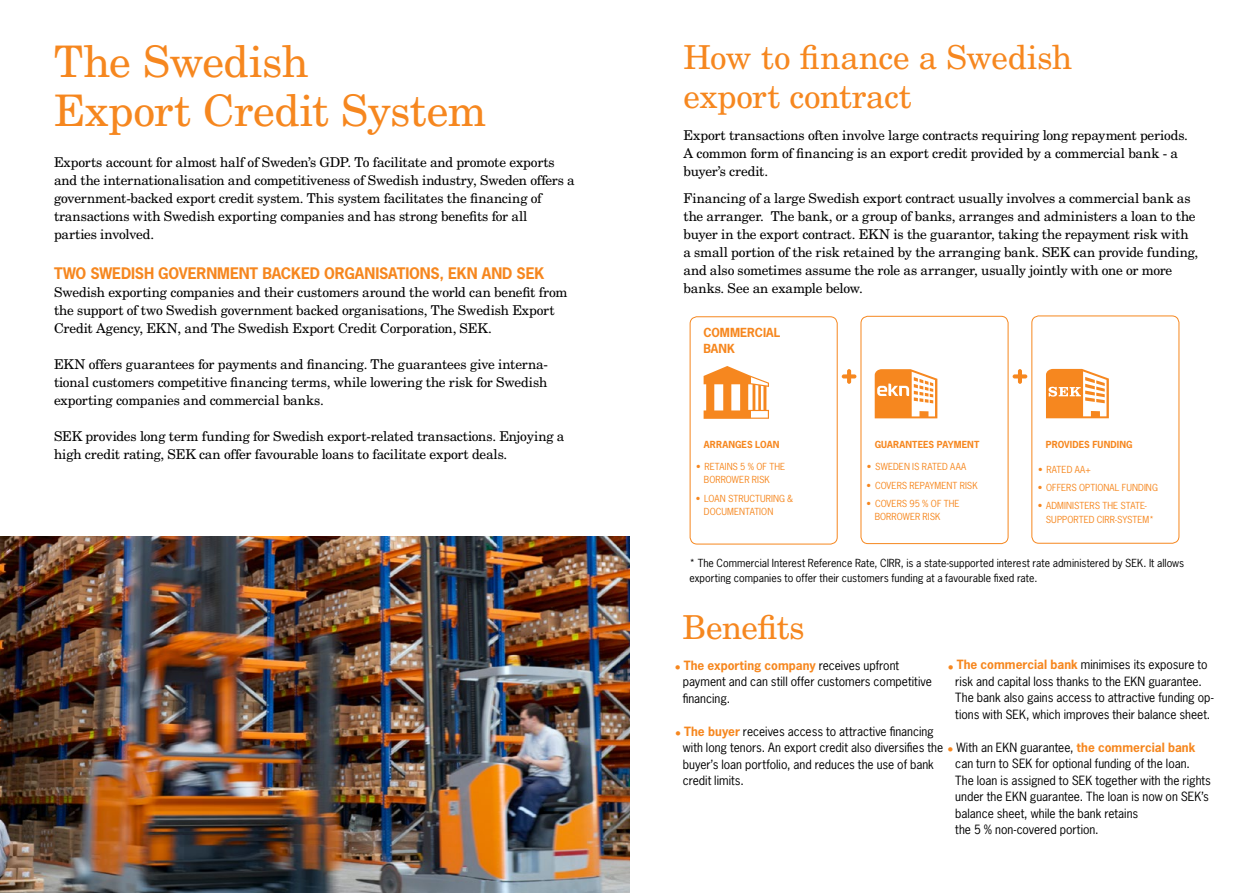
<style>
.page{position:relative;width:1259px;height:893px;background:#fff}
.page>*{position:absolute;margin:0;border:0;box-sizing:border-box;transform-origin:0 0}
.t1{font:43.5px/49.5px "New Century Schlbk LT Std";letter-spacing:-.01em;color:#f6871f}
.t2{font:33px/39px "New Century Schlbk LT Std";letter-spacing:-.01em;color:#f6871f}
.t3{font:700 15px "News Gothic Std";letter-spacing:-.01em;color:#f6871f}
.t4{font:13.5px/18px "New Century Schlbk LT Std";letter-spacing:-.01em;color:#000}
.t5{font:12px/16.5px "News Gothic Std";color:#000}
.t6{font:700 11.85px/15.8px "News Gothic Std";letter-spacing:.005em;color:#f6871f}
.t7{font:10.5px/15px "News Gothic Std";letter-spacing:.005em;color:#000}
.t8{font:9.15px/13px "News Gothic Std";letter-spacing:.005em;color:#f6871f}
.t9{font:700 9.15px "News Gothic Std";letter-spacing:.01em;color:#f6871f}
.s1{color:#f6871f}
.s2{font-weight:700;color:#f6871f}
</style>
<div class="page">
<img style="left:0;top:537px;width:629px;height:356px">
<svg style="left:847px;top:369px;width:4px;height:15px"></svg>
<svg style="left:841px;top:374px;width:15px;height:4px"></svg>
<div style="left:689px;top:316px;width:148px;height:229px;border:1px solid #f6871f;border-radius:7px"></div>
<div style="left:860px;top:316px;width:148px;height:228px;border:1px solid #f6871f;border-radius:7px"></div>
<div style="left:1031px;top:315px;width:148px;height:229px;border:1px solid #f6871f;border-radius:7px"></div>
<svg style="left:1018px;top:369px;width:4px;height:15px"></svg>
<svg style="left:1012px;top:374px;width:15px;height:4px"></svg>
<svg style="left:874px;top:369px;width:63px;height:49px"></svg>
<svg style="left:1046px;top:369px;width:63px;height:49px"></svg>
<svg style="left:703px;top:366px;width:66px;height:53px"></svg>
<h1 class="t1" style="left:54px;top:37px;width:434px">The Swedish<br>Export Credit System</h1>
<h2 class="t2" style="left:683px;top:37px;width:390px">How to finance a Swedish export contract</h2>
<p class="t4" style="left:54px;top:153px;width:522px">Exports account for almost half of Sweden’s GDP. To facilitate and promote exports and the internationalisation and competitiveness of Swedish industry, Sweden offers a government-backed export credit system. This system facilitates the financing of transactions with Swedish exporting companies and has strong benefits for all<br>parties involved.</p>
<p class="t3" style="left:54px;top:264px;width:492px">TWO SWEDISH GOVERNMENT BACKED ORGANISATIONS, EKN AND SEK</p>
<p class="t4" style="left:54px;top:283px;width:515px">Swedish exporting companies and their customers around the world can benefit from the support of two Swedish government backed organisations, The Swedish Export<br>Credit Agency, EKN, and The Swedish Export Credit Corporation, SEK.</p>
<p class="t4" style="left:54px;top:355px;width:495px;text-align:justify">EKN offers guarantees for payments and financing. The guarantees give interna&shy;tional customers competitive financing terms, while lowering the risk for Swedish exporting companies and commercial banks.</p>
<p class="t4" style="left:54px;top:427px;width:512px">SEK provides long term funding for Swedish export-related transactions. Enjoying a high credit rating, SEK can offer favourable loans to facilitate export deals.</p>
<p class="t4" style="left:683px;top:126px;width:506px">Export transactions often involve large contracts requiring long repayment periods.<br>A common form of financing is an export credit provided by a commercial bank - a buyer’s credit.</p>
<p class="t4" style="left:683px;top:189px;width:516px">Financing of a large Swedish export contract usually involves a commercial bank as the arranger. The bank, or a group of banks, arranges and administers a loan to the buyer in the export contract. EKN is the guarantor, taking the repayment risk with a small portion of the risk retained by the arranging bank. SEK can provide funding, and also sometimes assume the role as arranger, usually jointly with one or more banks. See an example below.</p>
<p class="t6" style="left:703px;top:325px;width:79px">COMMERCIAL<br>BANK</p>
<p class="t9" style="left:1046px;top:438px;width:88px">PROVIDES FUNDING</p>
<p class="t8" style="left:1038px;top:463px;width:55px">• RATED AA+</p>
<p class="t8" style="left:1037px;top:481px;width:122px">• OFFERS OPTIONAL FUNDING</p>
<p class="t8" style="left:1046px;top:499px;width:110px;text-indent:-8px">• ADMINISTERS THE STATE-<br>SUPPORTED CIRR-SYSTEM*</p>
<p class="t9" style="left:704px;top:439px;width:77px">ARRANGES LOAN</p>
<p class="t8" style="left:704px;top:460px;width:83px;text-indent:-8px">• RETAINS 5 % OF THE<br>BORROWER RISK</p>
<p class="t8" style="left:704px;top:492px;width:91px;text-indent:-8px">• LOAN STRUCTURING &amp;<br>DOCUMENTATION</p>
<p class="t9" style="left:874px;top:439px;width:106px">GUARANTEES PAYMENT</p>
<p class="t8" style="left:867px;top:460px;width:101px">• SWEDEN IS RATED AAA</p>
<p class="t8" style="left:866px;top:479px;width:113px">• COVERS REPAYMENT RISK</p>
<p class="t8" style="left:874px;top:497px;width:86px;text-indent:-8px">• COVERS 95 % OF THE<br>BORROWER RISK</p>
<p class="t7" style="left:689px;top:556px;width:496px">* The Commercial Interest Reference Rate, CIRR, is a state-supported interest rate administered by SEK. It allows exporting companies to offer their customers funding at a favourable fixed rate.</p>
<h2 class="t2" style="left:682px;top:608px;width:124px">Benefits</h2>
<p class="t5" style="left:955px;top:656px;width:260px;text-indent:-8px"><span class="s1">•</span> <span class="s2">The commercial bank</span> minimises its exposure to risk and capital loss thanks to the EKN guarantee.<br>The bank also gains access to attractive funding op&shy;tions with SEK, which improves their balance sheet.</p>
<p class="t5" style="left:955px;top:739px;width:257px;text-indent:-272px">with long tenors. An export credit also diversifies the <span class="s1">•</span> With an EKN guarantee, <span class="s2">the commercial bank </span>can turn to SEK for optional funding of the loan.<br>The loan is assigned to SEK together with the rights under the EKN guarantee. The loan is now on SEK’s balance sheet, while the bank retains<br>the 5 % non-covered portion.</p>
<p class="t5" style="left:683px;top:657px;width:251px;text-indent:-8px"><span class="s1">•</span> <span class="s2">The exporting company</span> receives upfront payment and can still offer customers competitive financing.</p>
<p class="t5" style="left:675px;top:723px;width:260px"><span class="s1">•</span> <span class="s2">The buyer</span> receives access to attractive financing</p>
<p class="t5" style="left:683px;top:756px;width:253px">buyer’s loan portfolio, and reduces the use of bank credit limits.</p>
</div>
